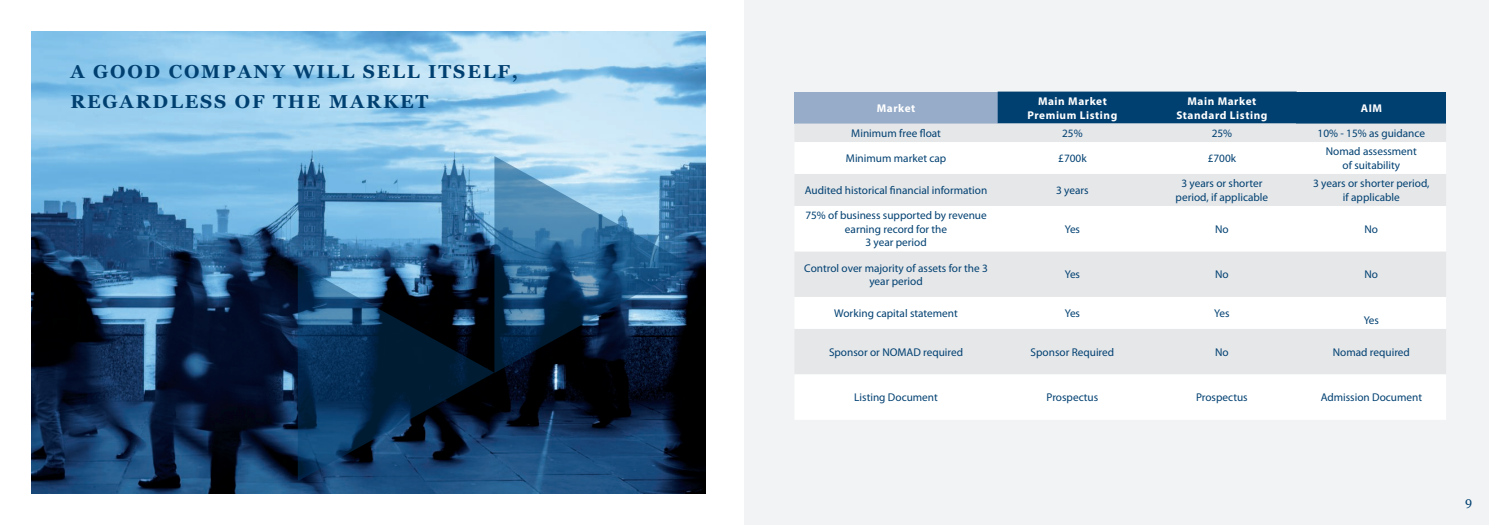
<style>
.page{position:relative;width:1489px;height:525px;background:#fff}
.page>*{position:absolute;margin:0;border:0;box-sizing:border-box;transform-origin:0 0}
.t1{font:700 18.75px/30px "Georgia";letter-spacing:.1em;color:#004071}
.t2{font:12.5px "Georgia";color:#004071}
.t3{font:11.25px/13.5px "Myriad Pro";color:#004071;text-align:center}
.t4{font:700 11.25px "Myriad Pro";letter-spacing:.05em;color:#fff}
</style>
<div class="page">
<div style="left:744px;top:0;width:744px;height:524px;background:#f2f3f4"></div>
<img style="left:32px;top:32px;width:673px;height:461px">
<div style="left:794px;top:91px;width:203px;height:32px;background:#96acc9"></div>
<div style="left:997px;top:91px;width:299px;height:32px;background:#004071"></div>
<div style="left:1296px;top:91px;width:149px;height:32px;background:#004071"></div>
<div style="left:794px;top:123px;width:651px;height:19px;background:#e6e7e9"></div>
<svg style="left:795px;top:142px;width:650px;height:277px;fill:#fff"></svg>
<svg style="left:298px;top:264px;width:196px;height:217px;background:#10304f"></svg>
<svg style="left:494px;top:156px;width:197px;height:217px;background:#3b6689"></svg>
<p class="t1" style="left:70px;top:55px;width:449px">A GOOD COMPANY WILL SELL ITSELF,<br>REGARDLESS OF THE MARKET</p>
<p class="t4" style="left:876px;top:102px;width:40px">Market</p>
<p class="t4" style="left:1037px;top:95px;width:70px">Main Market</p>
<p class="t4" style="left:1027px;top:108px;width:91px">Premium Listing</p>
<p class="t4" style="left:1187px;top:95px;width:70px">Main Market</p>
<p class="t4" style="left:1176px;top:108px;width:93px">Standard Listing</p>
<p class="t4" style="left:1360px;top:102px;width:23px">AIM</p>
<p class="t3" style="left:851px;top:127px;width:91px">Minimum free float</p>
<p class="t3" style="left:1062px;top:127px;width:22px">25%</p>
<p class="t3" style="left:1211px;top:127px;width:22px">25%</p>
<p class="t3" style="left:1317px;top:127px;width:109px">10% - 15% as guidance</p>
<p class="t3" style="left:845px;top:152px;width:102px">Minimum market cap</p>
<p class="t3" style="left:1058px;top:152px;width:30px">£700k</p>
<p class="t3" style="left:1207px;top:152px;width:30px">£700k</p>
<p class="t3" style="left:1325px;top:145px;width:92px">Nomad assessment</p>
<p class="t3" style="left:1342px;top:158px;width:59px">of suitability</p>
<p class="t3" style="left:804px;top:184px;width:184px">Audited historical financial information</p>
<p class="t3" style="left:1056px;top:184px;width:34px">3 years</p>
<p class="t3" style="left:1181px;top:177px;width:82px">3 years or shorter</p>
<p class="t3" style="left:1175px;top:190px;width:94px">period, if applicable</p>
<p class="t3" style="left:1312px;top:177px;width:118px">3 years or shorter period, if applicable</p>
<p class="t3" style="left:805px;top:209px;width:183px">75% of business supported by revenue earning record for the</p>
<p class="t3" style="left:865px;top:236px;width:63px">3 year period</p>
<p class="t3" style="left:1064px;top:222px;width:17px">Yes</p>
<p class="t3" style="left:1214px;top:222px;width:15px">No</p>
<p class="t3" style="left:1364px;top:222px;width:15px">No</p>
<p class="t3" style="left:804px;top:261px;width:185px">Control over majority of assets for the 3 year period</p>
<p class="t3" style="left:1064px;top:268px;width:17px">Yes</p>
<p class="t3" style="left:1214px;top:268px;width:15px">No</p>
<p class="t3" style="left:1364px;top:268px;width:15px">No</p>
<p class="t3" style="left:834px;top:306px;width:125px">Working capital statement</p>
<p class="t3" style="left:1064px;top:306px;width:17px">Yes</p>
<p class="t3" style="left:1214px;top:306px;width:17px">Yes</p>
<p class="t3" style="left:1363px;top:313px;width:17px">Yes</p>
<p class="t3" style="left:829px;top:345px;width:136px">Sponsor or NOMAD required</p>
<p class="t3" style="left:1030px;top:345px;width:85px">Sponsor Required</p>
<p class="t3" style="left:1214px;top:345px;width:15px">No</p>
<p class="t3" style="left:1332px;top:345px;width:79px">Nomad required</p>
<p class="t3" style="left:854px;top:391px;width:85px">Listing Document</p>
<p class="t3" style="left:1046px;top:391px;width:53px">Prospectus</p>
<p class="t3" style="left:1195px;top:391px;width:53px">Prospectus</p>
<p class="t3" style="left:1320px;top:391px;width:103px">Admission Document</p>
<p class="t2" style="left:1464px;top:494px;width:9px">9</p>
</div>
